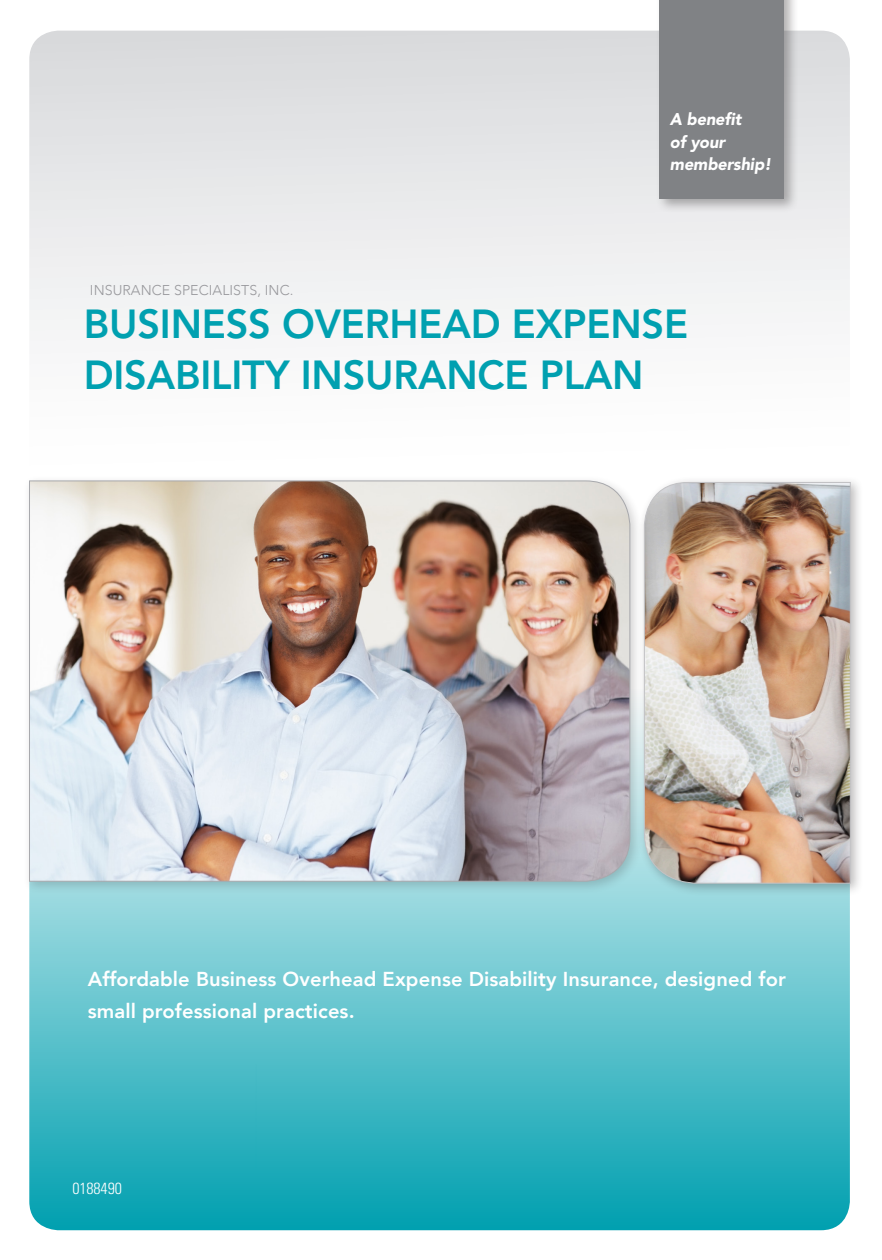
<style>
.page{position:relative;width:882px;height:1260px;background:#fff}
.page>*{position:absolute;margin:0;border:0;box-sizing:border-box;transform-origin:0 0}
.t1{font:800 40.25px/51.4px "Avenir LT Std";letter-spacing:-.005em;color:#00a0b0}
.t2{font:800 20.12px/32.2px "Avenir";letter-spacing:.005em;color:#fff}
.t3{font:italic 900 16.97px/22.6px "Avenir LT Std";letter-spacing:-.01em;color:#fff}
.t4{font:300 condensed 16.1px "Univers";letter-spacing:-.005em;color:#fff}
.t5{font:300 14.17px "Avenir";letter-spacing:.005em;color:#98989c}
</style>
<div class="page">
<svg style="left:29px;top:31px;width:821px;height:300px"></svg>
<svg style="left:29px;top:895px;width:821px;height:335px;background:#4ebcc7"></svg>
<div style="left:23px;top:475px;width:620px;height:420px;background:#231f20;opacity:.2"></div>
<img style="left:29px;top:481px;width:601px;height:401px">
<div style="left:655px;top:0;width:144px;height:213px;background:#231f20;opacity:.35"></div>
<div style="left:659px;top:0;width:124px;height:198px;background:#808285"></div>
<div style="left:638px;top:476px;width:226px;height:420px;background:#231f20;opacity:.3"></div>
<img style="left:644px;top:482px;width:207px;height:402px">
<p class="t5" style="left:90px;top:282px;width:205px">INSURANCE SPECIALISTS, INC.</p>
<p class="t3" style="left:670px;top:108px;width:103px">A benefit<br>of your membership!</p>
<p class="t1" style="left:84px;top:298px;width:606px">BUSINESS OVERHEAD EXPENSE<br>DISABILITY INSURANCE PLAN</p>
<p class="t2" style="left:88px;top:962px;width:700px">Affordable Business Overhead Expense Disability Insurance, designed for small professional practices.</p>
<p class="t4" style="left:72px;top:1178px;width:51px">0188490</p>
</div>
